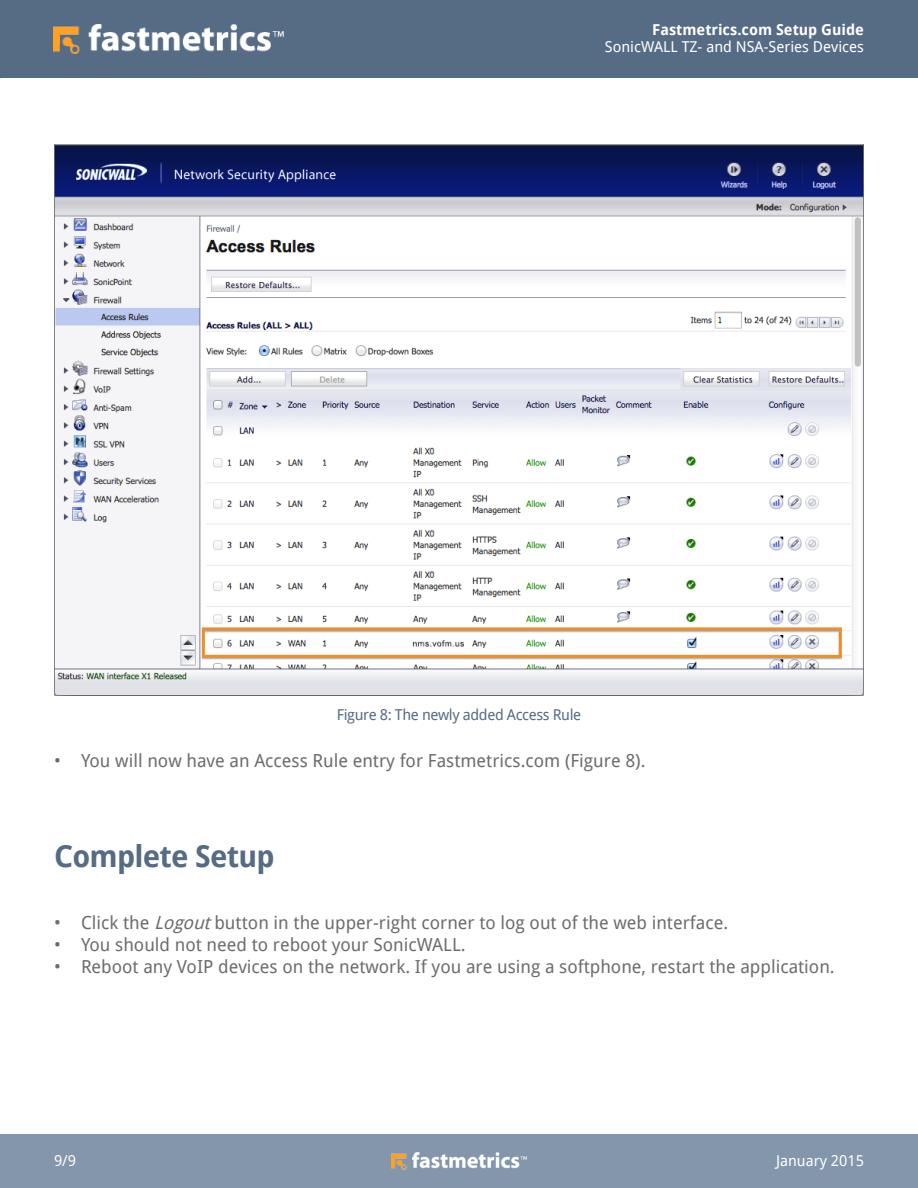
<style>
.page{position:relative;width:918px;height:1188px;background:#fff}
.page>*{position:absolute;margin:0;border:0;box-sizing:border-box;transform-origin:0 0}
.t1{font:700 30px "Droid Sans";letter-spacing:-.025em;color:#566c85}
.t2{font:18px "Droid Sans";color:#6c6d70}
.t3{font:15px "Droid Sans";color:#fff}
.t4{font:15px "Droid Sans";letter-spacing:-.025em;color:#566c85}
.t5{font:700 15px "Droid Sans";color:#fff}
.s1{font-style:italic}
</style>
<div class="page">
<div style="left:0;top:0;width:918px;height:78px;background:#566c85"></div>
<img style="left:53px;top:24px;width:231px;height:30px">
<div style="left:0;top:1134px;width:918px;height:54px;background:#8396ac"></div>
<img style="left:391px;top:1152px;width:136px;height:18px">
<img style="left:54px;top:144px;width:810px;height:552px">
<p class="t5" style="left:652px;top:21px;width:213px">Fastmetrics.com Setup Guide</p>
<p class="t3" style="left:605px;top:38px;width:261px">SonicWALL TZ- and NSA-Series Devices</p>
<p class="t4" style="left:337px;top:706px;width:246px">Figure 8: The newly added Access Rule</p>
<p class="t2" style="left:54px;top:750px;width:593px">• You will now have an Access Rule entry for Fastmetrics.com (Figure 8).</p>
<p class="t1" style="left:54px;top:839px;width:222px">Complete Setup</p>
<p class="t2" style="left:54px;top:913px;width:676px">• Click the <span class="s1">Logout</span>button in the upper-right corner to log out of the web interface.</p>
<p class="t2" style="left:54px;top:934px;width:413px">• You should not need to reboot your SonicWALL.</p>
<p class="t2" style="left:54px;top:956px;width:782px">• Reboot any VoIP devices on the network. If you are using a softphone, restart the application.</p>
<p class="t3" style="left:54px;top:1152px;width:24px">9/9</p>
<p class="t3" style="left:776px;top:1152px;width:89px">January 2015</p>
</div>
